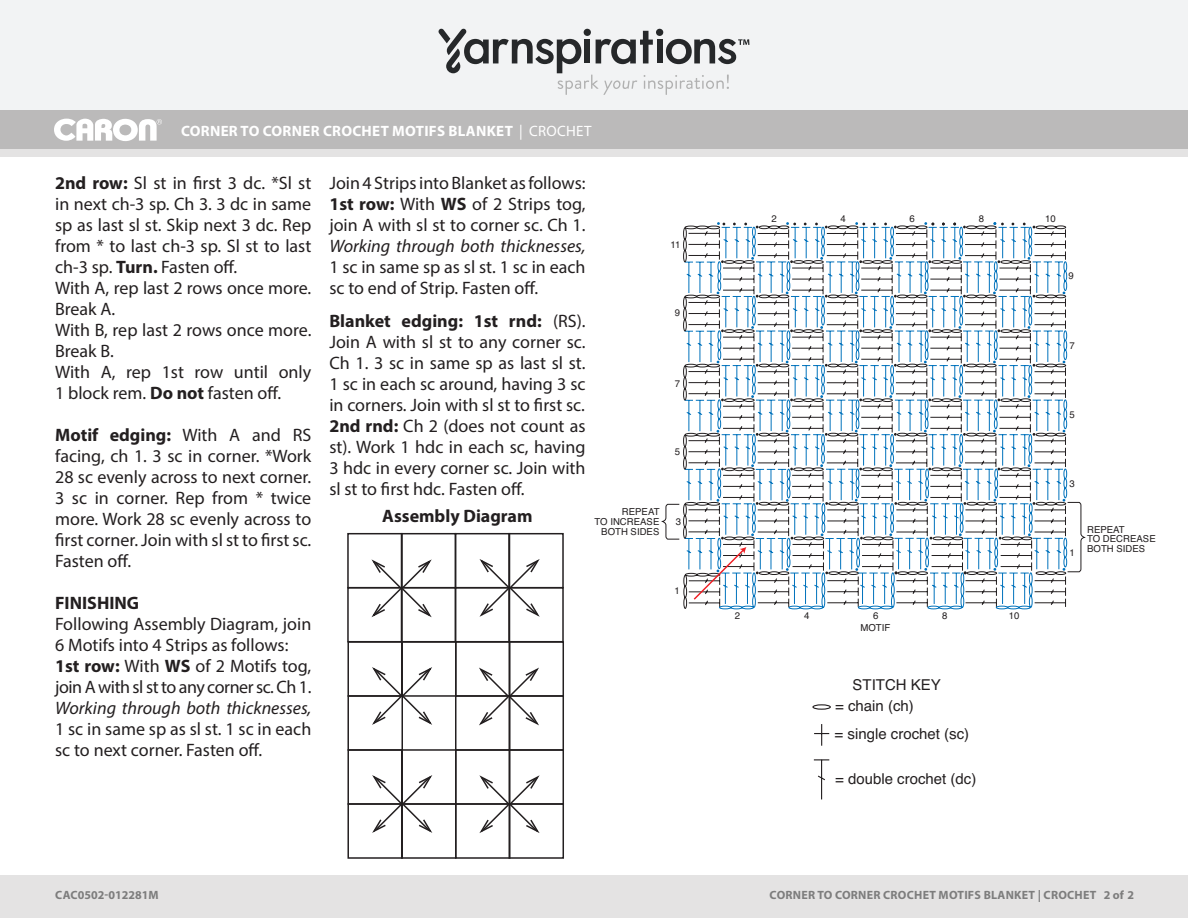
<style>
.page{position:relative;width:1188px;height:918px;background:#fff}
.page>*{position:absolute;margin:0;border:0;box-sizing:border-box;transform-origin:0 0}
.Body_Text_2{font:18px/21px "Myriad Pro";color:#231f20;text-align:justify}
.No_Spacing{font:18px/21px "Myriad Pro";color:#231f20}
.Body_Text_2-2{font:700 18px "Myriad Pro";color:#231f20}
.t1{font:15px/20.4px "Helvetica";color:#231f20}
.Pattern_Title{font:700 15px "Myriad Pro";letter-spacing:.02em;color:#fff}
.Pattern_Title-2{font:15px "Myriad Pro";letter-spacing:.02em;color:#fff}
.t2{font:700 12px "Myriad Pro";letter-spacing:.02em;color:#7d7d7d}
.t3{font:700 12px "Myriad Pro";color:#7d7d7d}
.t4{font:9.6px/9.6px "Helvetica";color:#231f20;text-align:right}
.s1{font-weight:400}
.s2{font-weight:700}
.s3{font-style:italic}
</style>
<div class="page">
<div style="left:0;top:875px;width:1188px;height:43px;background:#e4e3e3"></div>
<div style="left:0;top:149px;width:1188px;height:9px;background:#e4e3e3"></div>
<div style="left:0;top:0;width:1188px;height:111px;background:#f2f3f4"></div>
<div style="left:0;top:111px;width:1188px;height:38px;background:#bbbaba"></div>
<svg style="left:54px;top:119px;width:108px;height:22px"></svg>
<svg style="left:438px;top:29px;width:311px;height:66px"></svg>
<svg style="left:347px;top:532px;width:217px;height:327px"></svg>
<svg style="left:662px;top:222px;width:423px;height:388px"></svg>
<svg style="left:812px;top:704px;width:19px;height:95px"></svg>
<p class="Pattern_Title" style="left:181px;top:121px;width:412px">CORNER TO CORNER CROCHET MOTIFS BLANKET <span class="s1">| CROCHET</span></p>
<p class="No_Spacing" style="left:55px;top:172px;width:258px;text-align:justify"><span class="s2">2nd row:</span> Sl st in first 3 dc. *Sl st in next ch-3 sp. Ch 3. 3 dc in same sp as last sl st. Skip next 3 dc. Rep from * to last ch-3 sp. Sl st to last ch-3 sp. <span class="s2">Turn.</span> Fasten off.</p>
<p class="No_Spacing" style="left:55px;top:277px;width:258px">With A, rep last 2 rows once more.<br>Break A.</p>
<p class="No_Spacing" style="left:55px;top:319px;width:258px">With B, rep last 2 rows once more.<br>Break B.</p>
<p class="No_Spacing" style="left:55px;top:361px;width:258px">With A, rep 1st row until only<br>1 block rem. <span class="s2">Do not</span> fasten off.</p>
<p class="Body_Text_2" style="left:55px;top:424px;width:258px"><span class="s2">Motif edging:</span> With A and RS facing, ch 1. 3 sc in corner. *Work 28 sc evenly across to next corner.<br>3 sc in corner. Rep from * twice more. Work 28 sc evenly across to first corner. Join with sl st to first sc.<br>Fasten off.</p>
<p class="Body_Text_2-2" style="left:55px;top:591px;width:86px">FINISHING</p>
<p class="Body_Text_2" style="left:55px;top:613px;width:258px">Following Assembly Diagram, join<br>6 Motifs into 4 Strips as follows:</p>
<p class="Body_Text_2" style="left:55px;top:655px;width:258px"><span class="s2">1st row:</span> With <span class="s2">WS</span> of 2 Motifs tog, join A with sl st to any corner sc. Ch 1.<br><span class="s3">Working through both thicknesses, </span>1 sc in same sp as sl st. 1 sc in each sc to next corner. Fasten off.</p>
<p class="Pattern_Title-2" style="left:181px;top:122px;width:83px"><span class="s2">X</span> | CROCHET</p>
<p class="Body_Text_2" style="left:329px;top:172px;width:258px">Join 4 Strips into Blanket as follows:<br><span class="s2">1st row:</span> With <span class="s2">WS</span> of 2 Strips tog, join A with sl st to corner sc. Ch 1.<br><span class="s3">Working through both thicknesses, </span>1 sc in same sp as sl st. 1 sc in each sc to end of Strip. Fasten off.</p>
<p class="Body_Text_2" style="left:329px;top:310px;width:258px"><span class="s2">Blanket edging: 1st rnd:</span> (RS).<br>Join A with sl st to any corner sc.<br>Ch 1. 3 sc in same sp as last sl st.<br>1 sc in each sc around, having 3 sc in corners. Join with sl st to first sc.</p>
<p class="Body_Text_2" style="left:329px;top:415px;width:258px"><span class="s2">2nd rnd:</span> Ch 2 (does not count as st). Work 1 hdc in each sc, having 3 hdc in every corner sc. Join with sl st to first hdc. Fasten off.</p>
<p class="Body_Text_2-2" style="left:382px;top:504px;width:152px">Assembly Diagram</p>
<p class="t4" style="left:595px;top:508px;width:67px">REPEAT<br>TO INCREASE<br>BOTH SIDES</p>
<p class="t4" style="left:670px;top:240px;width:11px">11</p>
<p class="t4" style="left:675px;top:308px;width:7px">9</p>
<p class="t4" style="left:675px;top:379px;width:7px">7</p>
<p class="t4" style="left:675px;top:447px;width:7px">5</p>
<p class="t4" style="left:676px;top:517px;width:7px">3</p>
<p class="t4" style="left:675px;top:586px;width:7px">1</p>
<p class="t4" style="left:771px;top:214px;width:7px">2</p>
<p class="t4" style="left:841px;top:214px;width:7px">4</p>
<p class="t4" style="left:910px;top:214px;width:7px">6</p>
<p class="t4" style="left:979px;top:214px;width:7px">8</p>
<p class="t4" style="left:1045px;top:214px;width:12px">10</p>
<p class="t4" style="left:1069px;top:272px;width:7px">9</p>
<p class="t4" style="left:1069px;top:341px;width:7px">7</p>
<p class="t4" style="left:735px;top:611px;width:7px">2</p>
<p class="t4" style="left:804px;top:611px;width:7px">4</p>
<p class="t4" style="left:873px;top:611px;width:7px">6</p>
<p class="t4" style="left:942px;top:611px;width:7px">8</p>
<p class="t4" style="left:1009px;top:611px;width:12px">10</p>
<p class="t4" style="left:860px;top:624px;width:31px">MOTIF</p>
<p class="t1" style="left:835px;top:675px;width:107px;text-indent:17px">STITCH KEY = chain (ch)</p>
<p class="t1" style="left:835px;top:724px;width:136px">= single crochet (sc)</p>
<p class="t1" style="left:835px;top:769px;width:143px">= double crochet (dc)</p>
<p class="t4" style="left:1069px;top:410px;width:7px">5</p>
<p class="t4" style="left:1069px;top:479px;width:7px">3</p>
<p class="t4" style="left:1069px;top:548px;width:7px">1</p>
<p class="t4" style="left:1087px;top:525px;width:70px;text-align:left">REPEAT<br>TO DECREASE<br>BOTH SIDES</p>
<p class="t2" style="left:54px;top:887px;width:33px">SKU #</p>
<p class="t2" style="left:1030px;top:887px;width:40px">X | CRO</p>
<p class="t2" style="left:1104px;top:887px;width:8px">1</p>
<p class="t2" style="left:1127px;top:887px;width:9px">X</p>
<p class="t3" style="left:55px;top:887px;width:105px">CAC0502-012281M</p>
<p class="t2" style="left:770px;top:887px;width:366px">CORNER TO CORNER CROCHET MOTIFS BLANKET | CROCHET 2 of 2</p>
</div>
